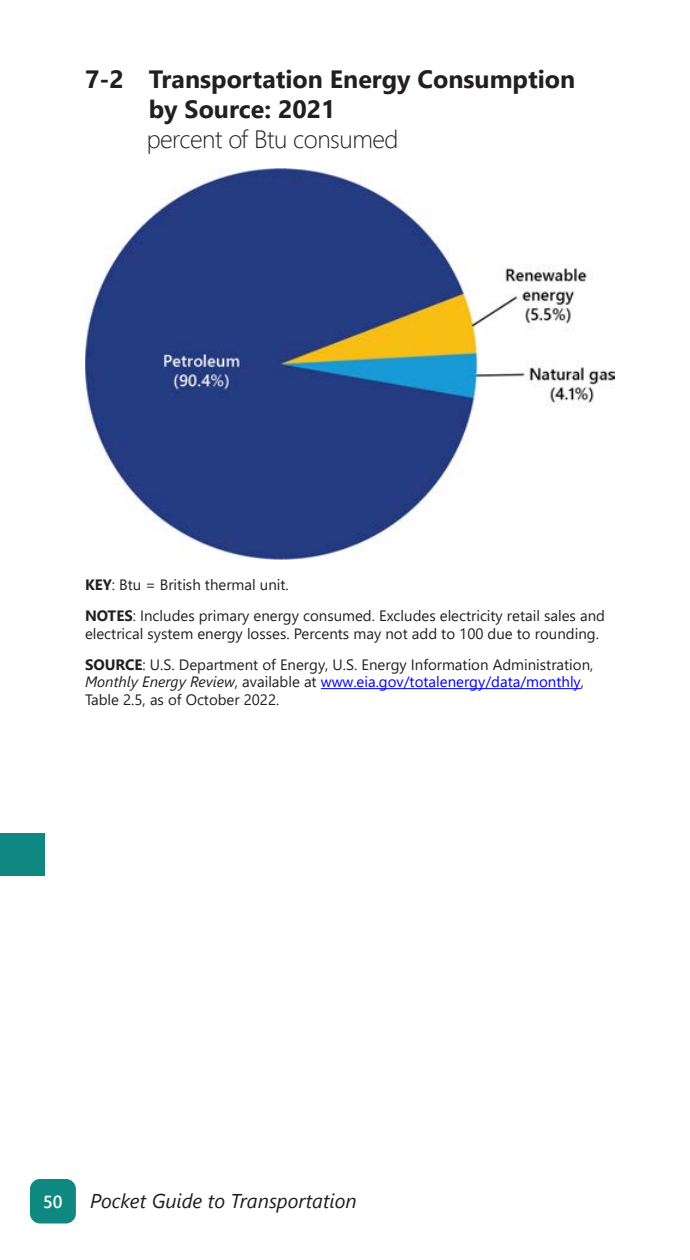
<style>
.page{position:relative;width:690px;height:1260px;background:#fff}
.page>*{position:absolute;margin:0;border:0;box-sizing:border-box;transform-origin:0 0}
.t1{font:700 25px/30px "Segoe UI";color:#231f20}
.t2{font:italic 20px "Segoe UI";color:#231f20}
.t3{font:600 17.5px "Segoe UI";color:#fff}
.t4{font:15px/17.5px "Segoe UI";color:#231f20}
.s1{font-weight:300}
.s2{font-weight:700}
.s3{font-style:italic}
.s4{color:#00f}
</style>
<div class="page">
<div style="left:30px;top:1179px;width:46px;height:44px;background:#108882;border-radius:10px"></div>
<div style="left:0;top:833px;width:45px;height:43px;background:#108882"></div>
<img style="left:85px;top:168px;width:530px;height:392px">
<hr style="left:321px;top:688px;width:260px;height:1px;background:#00f">
<p class="t1" style="left:147px;top:62px;width:430px;text-indent:-62px">7-2 Transportation Energy Consumption by Source: 2021<br><span class="s1">percent of Btu consumed</span></p>
<p class="t4" style="left:85px;top:575px;width:205px"><span class="s2">KEY</span>: Btu = British thermal unit.</p>
<p class="t4" style="left:85px;top:606px;width:522px"><span class="s2">NOTES</span>: Includes primary energy consumed. Excludes electricity retail sales and electrical system energy losses. Percents may not add to 100 due to rounding.</p>
<p class="t4" style="left:85px;top:654px;width:510px"><span class="s2">SOURCE</span>: U.S. Department of Energy, U.S. Energy Information Administration,<br><span class="s3">Monthly Energy Review</span>, available at <span class="s4">www.eia.gov/totalenergy/data/monthly</span>,<br>Table 2.5, as of October 2022.</p>
<p class="t3" style="left:43px;top:1186px;width:21px">50</p>
<h2 class="t2" style="left:90px;top:1182px;width:268px">Pocket Guide to Transportation</h2>
</div>
